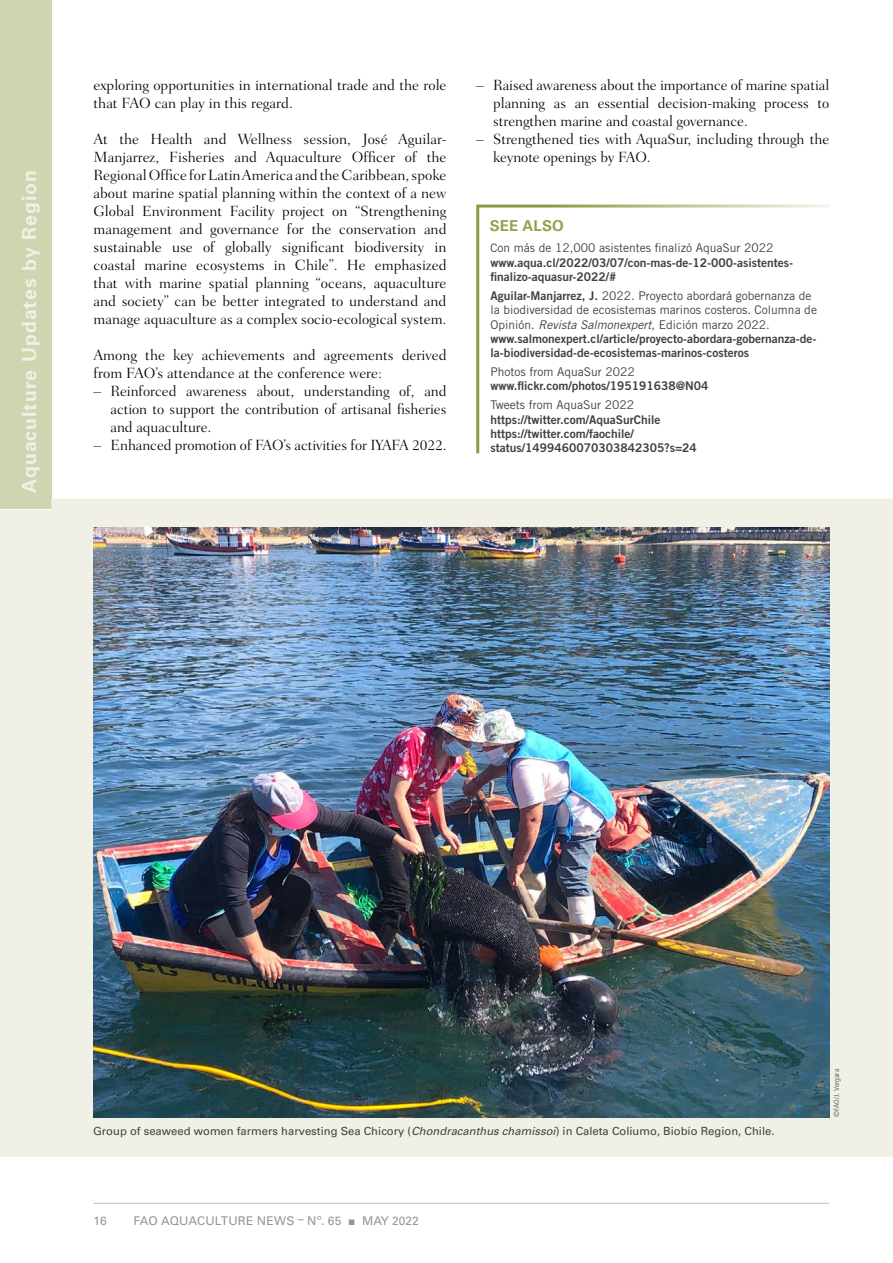
<style>
.page{position:relative;width:893px;height:1263px;background:#fff}
.page>*{position:absolute;margin:0;border:0;box-sizing:border-box;transform-origin:0 0}
.t1{font:700 19.5px "Univers LT Std";letter-spacing:.05em;color:#f0f0e6}
.t2{font:300 15px/18px "Fairfield LT Std";letter-spacing:-.005em;color:#000}
.t3{font:700 15px "Univers LT Std";letter-spacing:.005em;color:#91a34d}
.t4{font:12px/14.4px "Trade Gothic LT Std Bd 2";color:#414042}
.t5{font:12px/14.4px "Trade Gothic LT Std";color:#414042}
.t6{font:12px "Univers LT Std";color:#939598}
.t7{font:11.25px "Univers LT Std";color:#414042}
.t8{font:condensed 7.5px "Frutiger LT Std";color:#6d6e71}
.s1{font-size:11.7px}
.s2{font-family:"Trade Gothic LT Std Bd 2"}
.s3{font-style:italic}
.s4{font-family:"Times New Roman"}
</style>
<div class="page">
<hr style="left:94px;top:1203px;width:735px;height:1px;background:#bcbec0">
<div style="left:0;top:0;width:51px;height:509px;background:#d0d4b0"></div>
<svg style="left:476px;top:204px;width:353px;height:250px"></svg>
<div style="left:0;top:499px;width:893px;height:658px;background:#f0f0e6"></div>
<img style="left:94px;top:527px;width:735px;height:590px">
<h1 class="t1" style="left:18px;top:493px;width:325px;rotate:-90deg">Aquaculture Updates by Region</h1>
<p class="t2" style="left:94px;top:76px;width:354px">exploring opportunities in international trade and the role that FAO can play in this regard.</p>
<p class="t2" style="left:94px;top:130px;width:354px;text-align:justify">At the Health and Wellness session, José Aguilar-Manjarrez, Fisheries and Aquaculture Officer of the Regional Office for Latin America and the Caribbean, spoke about marine spatial planning within the context of a new Global Environment Facility project on “Strengthening management and governance for the conservation and sustainable use of globally significant biodiversity in coastal marine ecosystems in Chile”. He emphasized that with marine spatial planning “oceans, aquaculture and society” can be better integrated to understand and manage aquaculture as a complex socio-ecological system.</p>
<p class="t2" style="left:94px;top:346px;width:354px">Among the key achievements and agreements derived from FAO’s attendance at the conference were:</p>
<p class="t2" style="left:111px;top:382px;width:337px;text-align:justify;text-indent:-17px">– Reinforced awareness about, understanding of, and action to support the contribution of artisanal fisheries and aquaculture.</p>
<p class="t2" style="left:94px;top:436px;width:354px">– Enhanced promotion of FAO’s activities for IYAFA 2022.</p>
<p class="t2" style="left:493px;top:76px;width:337px;text-align:justify;text-indent:-17px">– Raised awareness about the importance of marine spatial planning as an essential decision-making process to strengthen marine and coastal governance.</p>
<p class="t2" style="left:493px;top:130px;width:337px;text-indent:-17px">– Strengthened ties with AquaSur, including through the keynote openings by FAO.</p>
<p class="t3" style="left:490px;top:217px;width:75px">SEE ALSO</p>
<p class="t5" style="left:490px;top:241px;width:285px"><span class="s1">C</span>on más de 12,000 asistentes finalizó AquaSur 2022</p>
<p class="t4" style="left:490px;top:255px;width:304px">www.aqua.cl/2022/03/07/con-mas-de-12-000-asistentes&shy;finalizo-aquasur-2022/#</p>
<p class="t5" style="left:490px;top:288px;width:328px"><span class="s2">Aguilar-Manjarrez, J.</span> 2022. Proyecto abordará gobernanza de la biodiversidad de ecosistemas marinos costeros. Columna de<br>Opinión. <span class="s3">Revista Salmonexpert</span>, Edición marzo 2022.</p>
<p class="t4" style="left:490px;top:331px;width:327px">www.salmonexpert.cl/article/proyecto-abordara-gobernanza-de&shy;la-biodiversidad-de-ecosistemas-marinos-costeros</p>
<p class="t5" style="left:490px;top:364px;width:146px">Photos from AquaSur 2022</p>
<p class="t4" style="left:490px;top:379px;width:220px">www.flickr.com/photos/195191638@N04</p>
<p class="t5" style="left:490px;top:397px;width:145px">Tweets from AquaSur 2022</p>
<p class="t4" style="left:490px;top:412px;width:208px">https://twitter.com/AquaSurChile https://twitter.com/faochile/ status/1499460070303842305?s=24</p>
<p class="t7" style="left:93px;top:1124px;width:683px">Group of seaweed women farmers harvesting Sea Chicory (<span class="s3">Chondracanthus chamissoi</span>) in Caleta Coliumo, Biobío Region, Chile.</p>
<p class="t6" style="left:94px;top:1213px;width:15px">16</p>
<p class="t6" style="left:133px;top:1213px;width:287px">FAO AQUACULTURE NEWS – Nº. 65 <span class="s4">■</span> MAY 2022</p>
<p class="t8" style="left:832px;top:1117px;width:50px;rotate:-90deg">©FAO/J. Vergara</p>
</div>
